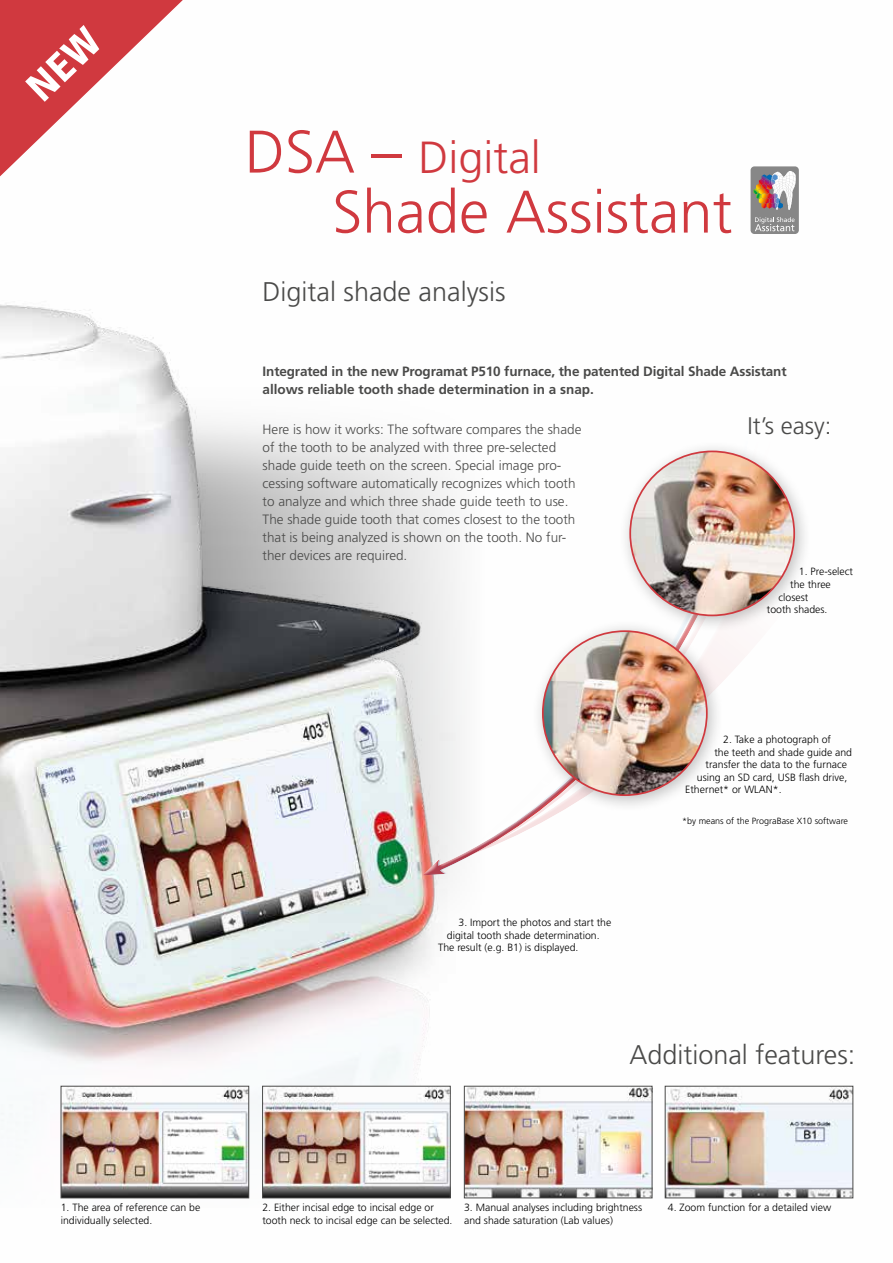
<style>
.page{position:relative;width:893px;height:1263px;background:#fff}
.page>*{position:absolute;margin:0;border:0;box-sizing:border-box;transform-origin:0 0}
.t1{font:300 60px "Frutiger";color:#d0393f}
.t2{font:300 45px "Frutiger";color:#d0393f}
.t3{font:300 27px "Frutiger";color:#4a4a49}
.t4{font:300 24px "Frutiger";color:#4a4a49}
.t5{font:300 13.5px/18px "Frutiger";color:#4a4a49}
.t6{font:700 13.5px/18px "Frutiger";letter-spacing:-.01em;color:#4a4a49}
.t7{font:300 10.5px/12.6px "Frutiger";color:#000}
.t8{font:300 9px "Frutiger";color:#000}
.s1{font-size:60px}
</style>
<div class="page">
<img style="left:0;top:304px;width:542px;height:895px">
<svg style="left:389px;top:398px;width:153px;height:476px"></svg>
<svg style="left:424px;top:423px;width:317px;height:505px"></svg>
<div style="left:751px;top:166px;width:48px;height:68px;background:#878787;border-radius:4px"></div>
<svg style="left:753px;top:171px;width:43px;height:60px"></svg>
<div style="left:619px;top:440px;width:193px;height:193px;background:#000;opacity:.25"></div>
<img style="left:630px;top:451px;width:164px;height:164px;border-radius:82px">
<div style="left:531px;top:619px;width:193px;height:194px;background:#000;opacity:.25"></div>
<img style="left:543px;top:631px;width:164px;height:164px;border-radius:82px">
<img style="left:264px;top:1088px;width:184px;height:108px">
<div style="left:262px;top:1086px;width:188px;height:112px;border:1px solid #4a4a49"></div>
<img style="left:63px;top:1088px;width:184px;height:108px">
<div style="left:61px;top:1086px;width:188px;height:112px;border:1px solid #4a4a49"></div>
<img style="left:466px;top:1088px;width:184px;height:108px">
<div style="left:464px;top:1086px;width:188px;height:112px;border:1px solid #4a4a49"></div>
<img style="left:667px;top:1088px;width:184px;height:108px">
<div style="left:665px;top:1086px;width:188px;height:112px;border:1px solid #4a4a49"></div>
<svg style="left:0;top:0;width:183px;height:177px"></svg>
<h2 class="t2" style="left:245px;top:132px;width:297px"><span class="s1">DSA –</span> Digital</h2>
<h1 class="t1" style="left:332px;top:178px;width:402px">Shade Assistant</h1>
<h3 class="t3" style="left:263px;top:276px;width:245px">Digital shade analysis</h3>
<p class="t6" style="left:263px;top:362px;width:525px">Integrated in the new Programat P510 furnace, the patented Digital Shade Assistant allows reliable tooth shade determination in a snap.</p>
<p class="t5" style="left:263px;top:421px;width:320px">Here is how it works: The software compares the shade of the tooth to be analyzed with three pre-selected shade guide teeth on the screen. Special image pro&shy;cessing software automatically recognizes which tooth to analyze and which three shade guide teeth to use.<br>The shade guide tooth that comes closest to the tooth that is being analyzed is shown on the tooth. No fur&shy;ther devices are required.</p>
<h3 class="t4" style="left:747px;top:412px;width:86px">It’s easy:</h3>
<p class="t7" style="left:799px;top:566px;width:56px">1. Pre-select</p>
<p class="t7" style="left:790px;top:578px;width:42px">the three</p>
<p class="t7" style="left:778px;top:591px;width:31px">closest</p>
<p class="t7" style="left:767px;top:603px;width:62px">tooth shades.</p>
<p class="t7" style="left:723px;top:733px;width:109px">2. Take a photograph of</p>
<p class="t7" style="left:714px;top:746px;width:139px">the teeth and shade guide and</p>
<p class="t7" style="left:706px;top:758px;width:143px">transfer the data to the furnace</p>
<p class="t7" style="left:697px;top:771px;width:152px">using an SD card, USB flash drive,</p>
<p class="t7" style="left:685px;top:784px;width:98px">Ethernet* or WLAN*.</p>
<p class="t8" style="left:682px;top:816px;width:167px">*by means of the PrograBase X10 software</p>
<p class="t7" style="left:458px;top:916px;width:154px">3. Import the photos and start the</p>
<p class="t7" style="left:447px;top:929px;width:154px">digital tooth shade determination.</p>
<p class="t7" style="left:438px;top:941px;width:142px">The result (e.g. B1) is displayed.</p>
<h3 class="t3" style="left:629px;top:1039px;width:228px">Additional features:</h3>
<p class="t7" style="left:61px;top:1201px;width:141px">1. The area of reference can be individually selected.</p>
<p class="t7" style="left:464px;top:1201px;width:179px">3. Manual analyses including brightness and shade saturation (Lab values)</p>
<p class="t7" style="left:668px;top:1201px;width:165px">4. Zoom function for a detailed view</p>
<p class="t7" style="left:262px;top:1201px;width:192px">2. Either incisal edge to incisal edge or tooth neck to incisal edge can be selected.</p>
</div>
